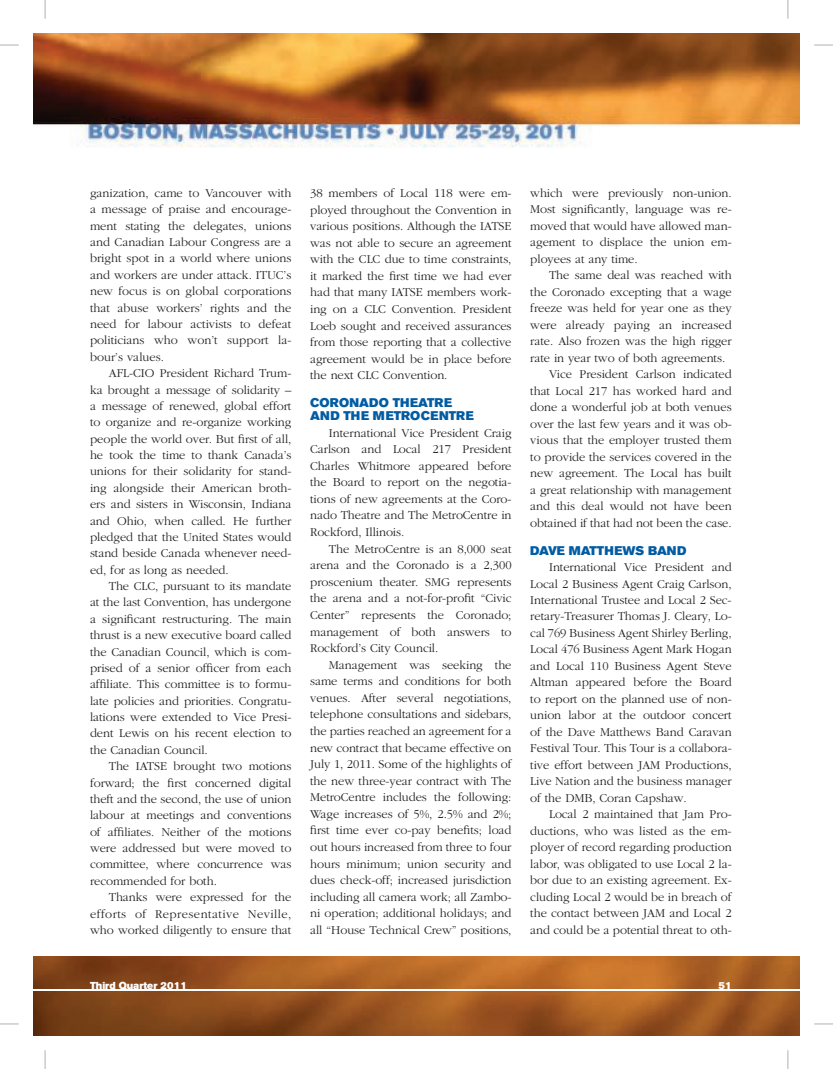
<style>
.page{position:relative;width:833px;height:1069px;background:#fff}
.page>*{position:absolute;margin:0;border:0;box-sizing:border-box;transform-origin:0 0}
.t1{font:300 12.5px/16.4px "Garamond";letter-spacing:-.005em;color:#231f20;text-align:justify}
.t2{font:12.5px/12.9px "Akzidenz Grotesk BE Super";letter-spacing:.025em;color:#015ca3}
.t3{font:12.5px "Akzidenz Grotesk BE Super";letter-spacing:.005em;color:#015ca3}
.t4{font:10px "Akzidenz Grotesk BE Super";color:#fff}
</style>
<div class="page">
<img style="left:34px;top:956px;width:765px;height:79px">
<img style="left:34px;top:34px;width:765px;height:114px">
<svg style="left:34px;top:989px;width:11px;height:2px"></svg>
<hr style="left:45px;top:989px;width:754px;height:2px;background:#fff">
<svg style="left:787px;top:0;width:1px;height:19px"></svg>
<svg style="left:44px;top:0;width:2px;height:19px"></svg>
<svg style="left:814px;top:44px;width:19px;height:2px"></svg>
<svg style="left:0;top:44px;width:19px;height:2px"></svg>
<svg style="left:814px;top:1023px;width:19px;height:2px"></svg>
<svg style="left:0;top:1023px;width:19px;height:2px"></svg>
<svg style="left:787px;top:1050px;width:1px;height:19px"></svg>
<svg style="left:44px;top:1050px;width:2px;height:19px"></svg>
<p class="t1" style="left:90px;top:185px;width:203px">ganization, came to Vancouver with a message of praise and encourage&shy;ment stating the delegates, unions and Canadian Labour Congress are a bright spot in a world where unions and workers are under attack. ITUC’s new focus is on global corporations that abuse workers’ rights and the need for labour activists to defeat politicians who won’t support la&shy;bour’s values.</p>
<p class="t1" style="left:90px;top:365px;width:203px;text-indent:19px">AFL-CIO President Richard Trum&shy;ka brought a message of solidarity – a message of renewed, global effort to organize and re-organize working people the world over. But first of all, he took the time to thank Canada’s unions for their solidarity for stand&shy;ing alongside their American broth&shy;ers and sisters in Wisconsin, Indiana and Ohio, when called. He further pledged that the United States would stand beside Canada whenever need&shy;ed, for as long as needed.</p>
<p class="t1" style="left:90px;top:578px;width:203px;text-indent:19px">The CLC, pursuant to its mandate at the last Convention, has undergone a significant restructuring. The main thrust is a new executive board called the Canadian Council, which is com&shy;prised of a senior officer from each affiliate. This committee is to formu&shy;late policies and priorities. Congratu&shy;lations were extended to Vice Presi&shy;dent Lewis on his recent election to the Canadian Council.</p>
<p class="t1" style="left:90px;top:758px;width:203px;text-indent:19px">The IATSE brought two motions forward; the first concerned digital theft and the second, the use of union labour at meetings and conventions of affiliates. Neither of the motions were addressed but were moved to committee, where concurrence was recommended for both.</p>
<p class="t1" style="left:90px;top:889px;width:203px;text-indent:19px">Thanks were expressed for the efforts of Representative Neville, who worked diligently to ensure that</p>
<p class="t1" style="left:310px;top:185px;width:203px">38 members of Local 118 were em&shy;ployed throughout the Convention in various positions. Although the IATSE was not able to secure an agreement with the CLC due to time constraints, it marked the first time we had ever had that many IATSE members work&shy;ing on a CLC Convention. President Loeb sought and received assurances from those reporting that a collective agreement would be in place before the next CLC Convention.</p>
<p class="t2" style="left:310px;top:396px;width:165px">CORONADO THEATRE<br>AND THE METROCENTRE</p>
<p class="t1" style="left:310px;top:424px;width:203px;text-indent:19px">International Vice President Craig Carlson and Local 217 President Charles Whitmore appeared before the Board to report on the negotia&shy;tions of new agreements at the Coro&shy;nado Theatre and The MetroCentre in Rockford, Illinois.</p>
<p class="t1" style="left:310px;top:540px;width:203px;text-indent:19px">The MetroCentre is an 8,000 seat arena and the Coronado is a 2,300 proscenium theater. SMG represents the arena and a not-for-profit “Civic Center” represents the Coronado; management of both answers to Rockford’s City Council.</p>
<p class="t1" style="left:310px;top:656px;width:203px;text-indent:19px">Management was seeking the same terms and conditions for both venues. After several negotiations, telephone consultations and sidebars, the parties reached an agreement for a new contract that became effective on July 1, 2011. Some of the highlights of the new three-year contract with The MetroCentre includes the following:<br>Wage increases of 5%, 2.5% and 2%; first time ever co-pay benefits; load out hours increased from three to four hours minimum; union security and dues check-off; increased jurisdiction including all camera work; all Zambo&shy;ni operation; additional holidays; and all “House Technical Crew” positions,</p>
<p class="t1" style="left:530px;top:185px;width:203px">which were previously non-union.<br>Most significantly, language was re&shy;moved that would have allowed man&shy;agement to displace the union em&shy;ployees at any time.</p>
<p class="t1" style="left:549px;top:267px;width:184px">The same deal was reached with</p>
<p class="t1" style="left:530px;top:284px;width:203px">the Coronado excepting that a wage</p>
<p class="t1" style="left:530px;top:300px;width:203px">freeze was held for year one as they</p>
<p class="t1" style="left:530px;top:317px;width:203px">were already paying an increased</p>
<p class="t1" style="left:530px;top:333px;width:203px">rate. Also frozen was the high rigger</p>
<p class="t1" style="left:530px;top:350px;width:196px">rate in year two of both agreements.</p>
<p class="t1" style="left:549px;top:366px;width:184px">Vice President Carlson indicated</p>
<p class="t1" style="left:530px;top:383px;width:203px">that Local 217 has worked hard and</p>
<p class="t1" style="left:530px;top:399px;width:203px">done a wonderful job at both venues</p>
<p class="t1" style="left:530px;top:416px;width:203px">over the last few years and it was ob-</p>
<p class="t1" style="left:530px;top:432px;width:203px">vious that the employer trusted them</p>
<p class="t1" style="left:530px;top:449px;width:203px">to provide the services covered in the</p>
<p class="t1" style="left:530px;top:465px;width:203px">new agreement. The Local has built</p>
<p class="t1" style="left:530px;top:482px;width:203px">a great relationship with management</p>
<p class="t1" style="left:530px;top:498px;width:203px">and this deal would not have been</p>
<p class="t1" style="left:530px;top:515px;width:203px">obtained if that had not been the case.</p>
<p class="t3" style="left:530px;top:543px;width:158px">DAVE MATTHEWS BAND</p>
<p class="t1" style="left:530px;top:559px;width:203px;text-indent:19px">International Vice President and Local 2 Business Agent Craig Carlson, International Trustee and Local 2 Sec&shy;retary-Treasurer Thomas J. Cleary, Lo&shy;cal 769 Business Agent Shirley Berling, Local 476 Business Agent Mark Hogan and Local 110 Business Agent Steve Altman appeared before the Board to report on the planned use of non&shy;union labor at the outdoor concert of the Dave Matthews Band Caravan Festival Tour. This Tour is a collabora&shy;tive effort between JAM Productions, Live Nation and the business manager of the DMB, Coran Capshaw.</p>
<p class="t1" style="left:530px;top:806px;width:203px;text-indent:19px">Local 2 maintained that Jam Pro&shy;ductions, who was listed as the em&shy;ployer of record regarding production labor, was obligated to use Local 2 la&shy;bor due to an existing agreement. Ex&shy;cluding Local 2 would be in breach of the contact between JAM and Local 2 and could be a potential threat to oth-</p>
<p class="t4" style="left:90px;top:979px;width:98px">Third Quarter 2011</p>
<p class="t4" style="left:718px;top:979px;width:15px">51</p>
</div>
